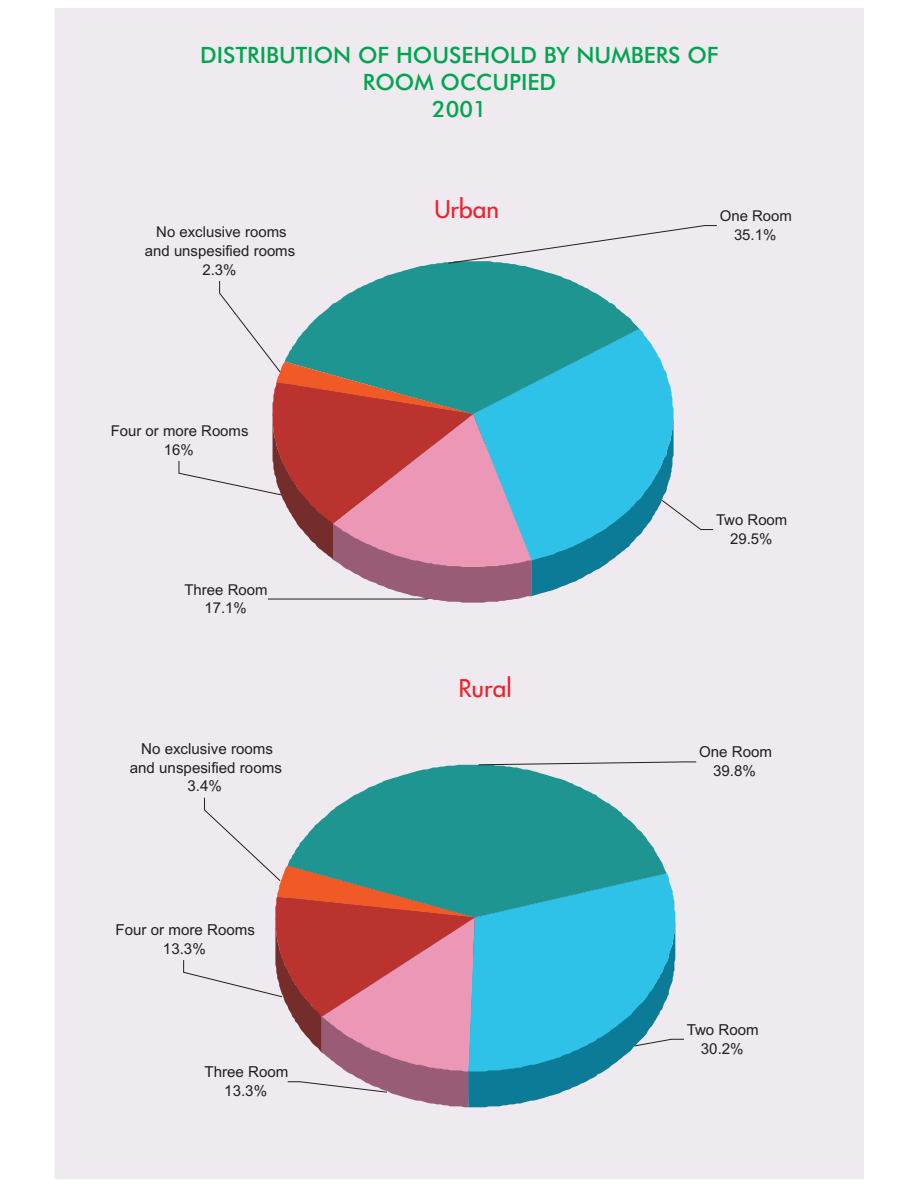
<style>
.page{position:relative;width:918px;height:1188px;background:#fff}
.page>*{position:absolute;margin:0;border:0;box-sizing:border-box;transform-origin:0 0}
.t1{font:100 30px "Futura";color:#ee2028}
.t2{font:500 22.5px/27px "Futura BT";color:#00a54f;text-align:center}
.t3{font:15.15px/18.9px "Arial";color:#231f20;text-align:center}
.t4{font:15px/18.8px "Arial";color:#231f20;text-align:center}
</style>
<div class="page">
<svg style="left:285px;top:261px;width:354px;height:19px;background:#a0c9cc"></svg>
<div style="left:447px;top:225px;width:271px;height:39px;background:#efe9f0"></div>
<svg style="left:178px;top:280px;width:536px;height:323px;background:#98adb9"></svg>
<hr style="left:268px;top:599px;width:160px;height:1px;background:#231f20">
<svg style="left:288px;top:765px;width:379px;height:32px;background:#90c2c4"></svg>
<svg style="left:478px;top:761px;width:219px;height:5px"></svg>
<svg style="left:183px;top:797px;width:502px;height:310px;background:#8aaab6"></svg>
<h2 class="t2" style="left:200px;top:44px;width:520px">DISTRIBUTION OF HOUSEHOLD BY NUMBERS OF<br>ROOM OCCUPIED<br>2001</h2>
<h1 class="t1" style="left:435px;top:198px;width:66px">Urban</h1>
<p class="t4" style="left:720px;top:208px;width:74px">One Room</p>
<p class="t4" style="left:156px;top:224px;width:132px">No exclusive rooms</p>
<p class="t4" style="left:734px;top:227px;width:44px">35.1%</p>
<p class="t4" style="left:145px;top:243px;width:152px">and unspesified rooms<br>2.3%</p>
<p class="t4" style="left:111px;top:423px;width:139px">Four or more Rooms<br>16%</p>
<p class="t4" style="left:185px;top:581px;width:85px">Three Room<br>17.1%</p>
<p class="t3" style="left:130px;top:740px;width:154px">No exclusive rooms and unspesified rooms<br>3.4%</p>
<p class="t3" style="left:116px;top:922px;width:141px">Four or more Rooms<br>13.3%</p>
<p class="t3" style="left:205px;top:1064px;width:86px">Three Room<br>13.3%</p>
<h1 class="t1" style="left:459px;top:677px;width:55px">Rural</h1>
<p class="t4" style="left:716px;top:512px;width:73px">Two Room<br>29.5%</p>
<p class="t3" style="left:699px;top:744px;width:75px">One Room<br>39.8%</p>
<p class="t3" style="left:687px;top:1022px;width:74px">Two Room<br>30.2%</p>
</div>
